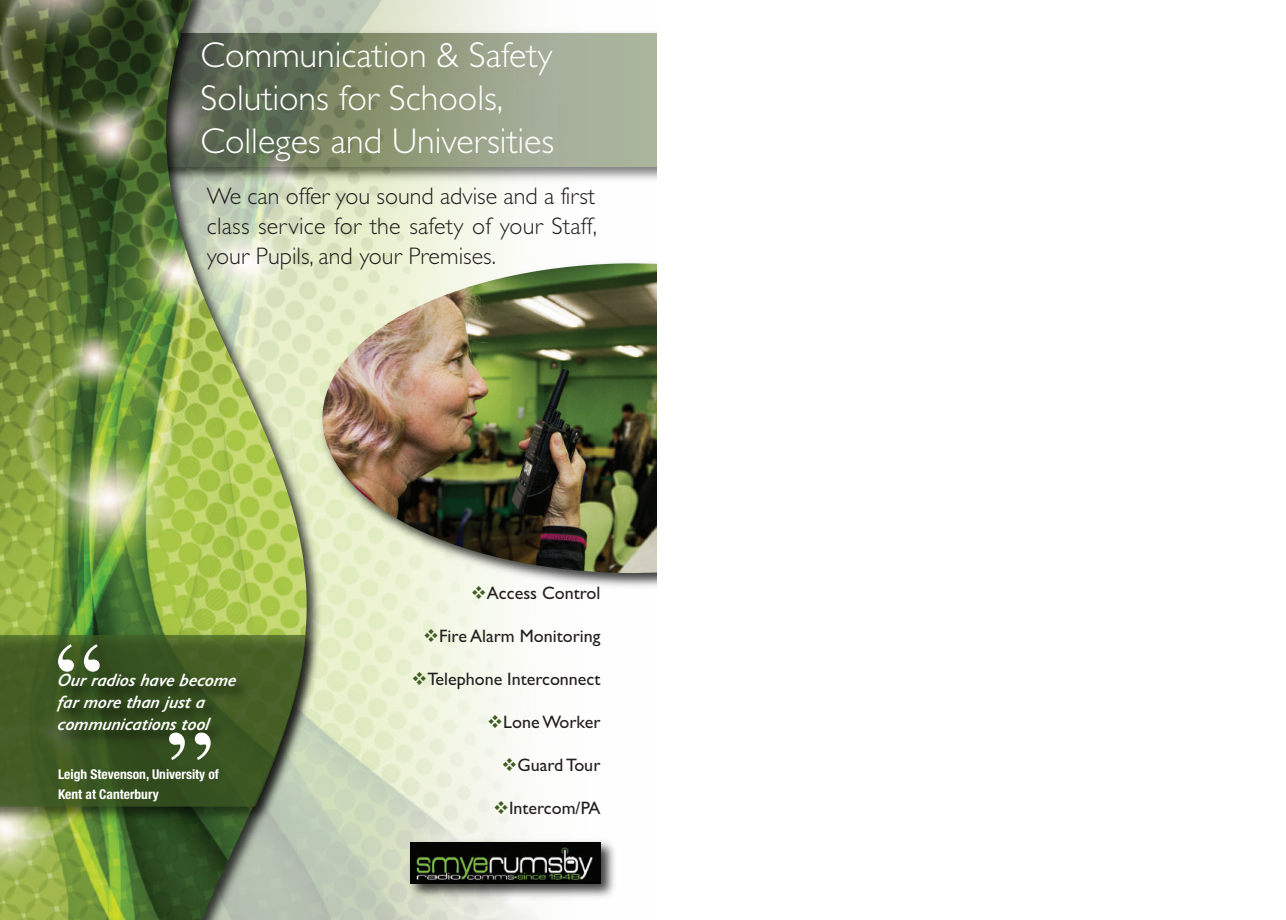
<style>
.page{position:relative;width:1286px;height:920px;background:#fff}
.page>*{position:absolute;margin:0;border:0;box-sizing:border-box;transform-origin:0 0}
.t1{font:112.5px "Times";color:#fff}
.t2{font:300 36px/43.2px "Gill Sans";color:#fff}
.t3{font:300 24px/29.7px "Gill Sans";color:#231f20;text-align:justify}
.t4{font:18px "Gill Sans";color:#231f20}
.t5{font:italic 600 18px/21.6px "Gill Sans";color:#fff}
.t6{font:700 condensed 13.5px/19.2px "Helvetica Neue";color:#fff}
.s1{color:#415f25}
</style>
<div class="page">
<img style="left:326px;top:0;width:330px;height:920px">
<img style="left:404px;top:836px;width:216px;height:67px">
<img style="left:411px;top:842px;width:190px;height:42px">
<img style="left:0;top:0;width:326px;height:920px">
<img style="left:0;top:0;width:306px;height:600px">
<img style="left:316px;top:257px;width:340px;height:336px">
<img style="left:322px;top:263px;width:312px;height:310px">
<img style="left:0;top:629px;width:324px;height:197px">
<svg style="left:0;top:635px;width:305px;height:171px;background:#506834"></svg>
<img style="left:21px;top:663px;width:267px;height:167px">
<h2 class="t2" style="left:201px;top:33px;width:355px">Communication &amp; Safety<br>Solutions for Schools,<br>Colleges and Universities</h2>
<p class="t3" style="left:207px;top:181px;width:392px">We can offer you sound advise and a first class service for the safety of your Staff, your Pupils, and your Premises.</p>
<h1 class="t1" style="left:55px;top:615px;width:51px">“</h1>
<p class="t5" style="left:57px;top:669px;width:185px">Our radios have become far more than just a</p>
<p class="t5" style="left:57px;top:713px;width:158px">communications tool</p>
<h1 class="t1" style="left:214px;top:789px;width:51px;rotate:-180deg">“</h1>
<p class="t6" style="left:58px;top:764px;width:162px">Leigh Stevenson, University of<br>Kent at Canterbury</p>
<p class="t4" style="left:471px;top:582px;width:131px"><span class="s1">❖</span>Access Control</p>
<p class="t4" style="left:423px;top:625px;width:179px"><span class="s1">❖</span>Fire Alarm Monitoring</p>
<p class="t4" style="left:411px;top:668px;width:191px"><span class="s1">❖</span>Telephone Interconnect</p>
<p class="t4" style="left:487px;top:711px;width:115px"><span class="s1">❖</span>LoneWorker</p>
<p class="t4" style="left:501px;top:754px;width:101px"><span class="s1">❖</span>Guard Tour</p>
<p class="t4" style="left:493px;top:797px;width:109px"><span class="s1">❖</span>Intercom/PA</p>
</div>
